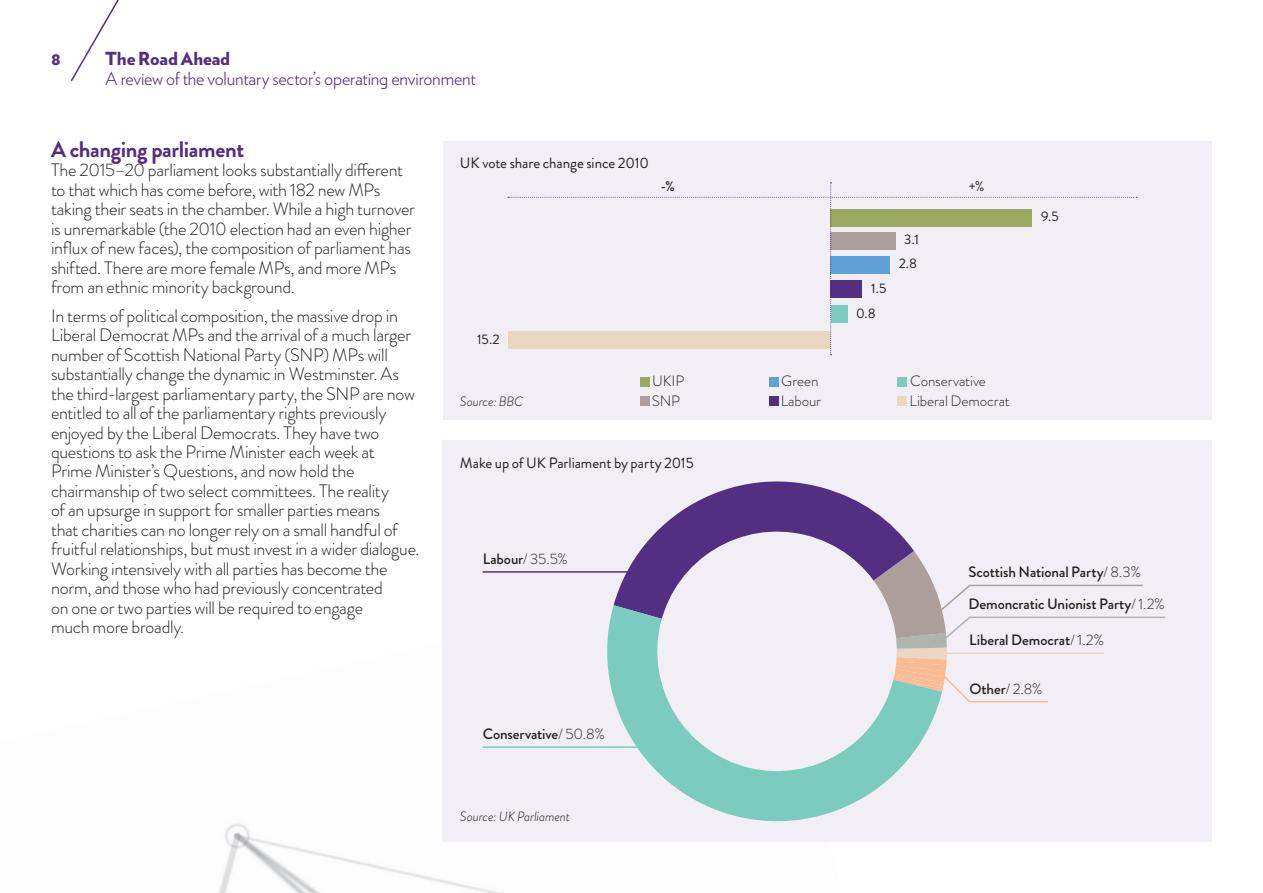
<style>
.page{position:relative;width:1263px;height:893px;background:#fff}
.page>*{position:absolute;margin:0;border:0;box-sizing:border-box;transform-origin:0 0}
.Sub-heading{font:700 22.5px "Brandon Grotesque";letter-spacing:-.015em;color:#532f82}
.body{font:300 18px/19.5px "Brandon Grotesque";letter-spacing:-.015em;color:#231f20}
.t1{font:300 18px "Verlag";letter-spacing:-.01em;color:#532f82}
.t2{font:900 18px "Verlag";letter-spacing:-.005em;color:#532f82}
.body-2{font:500 15px "Brandon Grotesque";letter-spacing:-.005em;color:#231f20}
.body-3{font:15px "Brandon Grotesque";letter-spacing:-.005em;color:#231f20}
.body-4{font:300 15px "Brandon Grotesque";letter-spacing:-.005em;color:#231f20}
.body-5{font:13.8px "Brandon Grotesque";color:#231f20}
.body-6{font:500 13.8px "Brandon Grotesque";color:#231f20}
.body-7{font:italic 300 13.5px "Brandon Grotesque";letter-spacing:-.015em;color:#231f20}
.s1{font-weight:300}
</style>
<div class="page">
<svg style="left:70px;top:0;width:49px;height:81px"></svg>
<div style="left:444px;top:141px;width:768px;height:278px;background:#f1eff5"></div>
<div style="left:640px;top:377px;width:9px;height:9px;background:#9ba95e"></div>
<div style="left:640px;top:396px;width:9px;height:10px;background:#ab9e9b"></div>
<div style="left:769px;top:377px;width:9px;height:9px;background:#61a1d7"></div>
<div style="left:769px;top:396px;width:9px;height:10px;background:#532f82"></div>
<div style="left:898px;top:377px;width:9px;height:9px;background:#7bcbbf"></div>
<div style="left:898px;top:396px;width:9px;height:10px;background:#e9d7c1"></div>
<svg style="left:508px;top:183px;width:629px;height:172px"></svg>
<img style="left:219px;top:570px;width:282px;height:323px">
<div style="left:443px;top:440px;width:769px;height:402px;background:#f1eff5"></div>
<hr style="left:483px;top:746px;width:219px;height:2px;background:#7bcbbf">
<svg style="left:614px;top:481px;width:300px;height:124px"></svg>
<svg style="left:590px;top:605px;width:349px;height:217px"></svg>
<svg style="left:645px;top:519px;width:264px;height:264px"></svg>
<hr style="left:483px;top:571px;width:172px;height:2px;background:#532f82">
<svg style="left:777px;top:551px;width:389px;height:152px"></svg>
<p class="t2" style="left:51px;top:44px;width:11px">8</p>
<p class="t2" style="left:105px;top:44px;width:126px">The Road Ahead</p>
<p class="t1" style="left:105px;top:65px;width:372px">A review of the voluntary sector’s operating environment</p>
<p class="Sub-heading" style="left:51px;top:133px;width:195px">A changing parliament</p>
<p class="body" style="left:51px;top:160px;width:365px">The 2015–20 parliament looks substantially different to that which has come before, with 182 new MPs taking their seats in the chamber. While a high turnover is unremarkable (the 2010 election had an even higher influx of new faces), the composition of parliament has shifted. There are more female MPs, and more MPs from an ethnic minority background.</p>
<p class="body" style="left:51px;top:306px;width:370px">In terms of political composition, the massive drop in Liberal Democrat MPs and the arrival of a much larger number of Scottish National Party (SNP) MPs will substantially change the dynamic in Westminster. As the third-largest parliamentary party, the SNP are now entitled to all of the parliamentary rights previously enjoyed by the Liberal Democrats. They have two questions to ask the Prime Minister each week at Prime Minister’s Questions, and now hold the chairmanship of two select committees. The reality<br>of an upsurge in support for smaller parties means<br>that charities can no longer rely on a small handful of fruitful relationships, but must invest in a wider dialogue.<br>Working intensively with all parties has become the norm, and those who had previously concentrated<br>on one or two parties will be required to engage<br>much more broadly.</p>
<p class="body-3" style="left:460px;top:153px;width:190px">UK vote share change since 2010</p>
<p class="body-6" style="left:661px;top:177px;width:15px">-%</p>
<p class="body-5" style="left:969px;top:177px;width:17px">+%</p>
<p class="body-5" style="left:477px;top:330px;width:24px">15.2</p>
<p class="body-5" style="left:871px;top:279px;width:17px">1.5</p>
<p class="body-5" style="left:856px;top:304px;width:21px">0.8</p>
<p class="body-5" style="left:904px;top:230px;width:16px">3.1</p>
<p class="body-5" style="left:899px;top:254px;width:20px">2.8</p>
<p class="body-7" style="left:460px;top:392px;width:65px">Source: BBC</p>
<p class="body-4" style="left:652px;top:371px;width:34px">UKIP</p>
<p class="body-4" style="left:652px;top:390px;width:30px">SNP</p>
<p class="body-3" style="left:460px;top:452px;width:235px">Make up of UK Parliament by party 2015</p>
<p class="body-4" style="left:781px;top:371px;width:39px">Green</p>
<p class="body-4" style="left:781px;top:390px;width:42px">Labour</p>
<p class="body-4" style="left:910px;top:371px;width:77px">Conservative</p>
<p class="body-4" style="left:909px;top:390px;width:102px">Liberal Democrat</p>
<p class="body-5" style="left:1041px;top:206px;width:19px">9.5</p>
<p class="body-2" style="left:483px;top:549px;width:87px">Labour<span class="s1">/ 35.5%</span></p>
<p class="body-2" style="left:968px;top:562px;width:174px">Scottish National Party<span class="s1">/ 8.3%</span></p>
<p class="body-2" style="left:968px;top:593px;width:198px">Demoncratic Unionist Party<span class="s1">/ 1.2%</span></p>
<p class="body-2" style="left:969px;top:630px;width:136px">Liberal Democrat<span class="s1">/ 1.2%</span></p>
<p class="body-2" style="left:483px;top:723px;width:124px">Conservative<span class="s1">/ 50.8%</span></p>
<p class="body-7" style="left:460px;top:807px;width:111px">Source: UK Parliament</p>
<p class="body-2" style="left:969px;top:678px;width:75px">Other<span class="s1">/ 2.8%</span></p>
</div>
